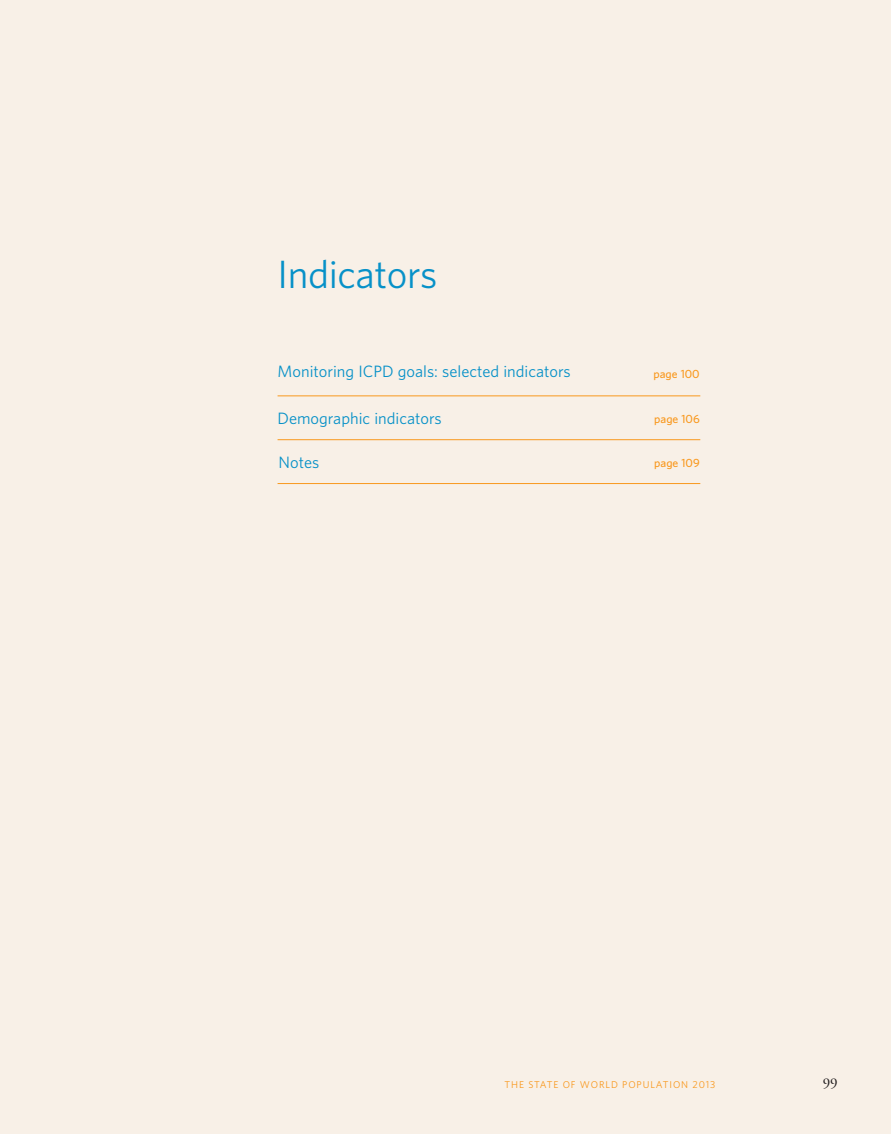
<style>
.page{position:relative;width:891px;height:1134px;background:#fff}
.page>*{position:absolute;margin:0;border:0;box-sizing:border-box;transform-origin:0 0}
.t1{font:36px "UNFPA Text";letter-spacing:-.01em;color:#0791c8}
.t2{font:15px "UNFPA Text";color:#0791c8}
.t3{font:15px "Adobe Garamond";color:#231f20}
.t4{font:600 10.65px "UNFPA";letter-spacing:-.005em;color:#f8981d}
.t5{font:9px "UNFPA Text";letter-spacing:.1em;color:#f8981d}
</style>
<div class="page">
<div style="left:1px;top:0;width:890px;height:1134px;background:#f8f0e7"></div>
<hr style="left:278px;top:396px;width:422px;height:1px;background:#f8981d">
<hr style="left:278px;top:439px;width:422px;height:1px;background:#f8981d">
<hr style="left:278px;top:483px;width:422px;height:1px;background:#f8981d">
<h1 class="t1" style="left:278px;top:251px;width:161px">Indicators</h1>
<p class="t2" style="left:278px;top:362px;width:295px">Monitoring ICPD goals: selected indicators</p>
<p class="t4" style="left:654px;top:367px;width:48px">page 100</p>
<p class="t4" style="left:654px;top:412px;width:47px">page 106</p>
<p class="t2" style="left:278px;top:409px;width:166px">Demographic indicators</p>
<p class="t2" style="left:279px;top:453px;width:42px">Notes</p>
<p class="t4" style="left:654px;top:456px;width:47px">page 109</p>
<p class="t5" style="left:505px;top:1079px;width:212px">THE STATE OF WORLD POPULATION 2013</p>
<p class="t3" style="left:823px;top:1075px;width:16px">99</p>
</div>
